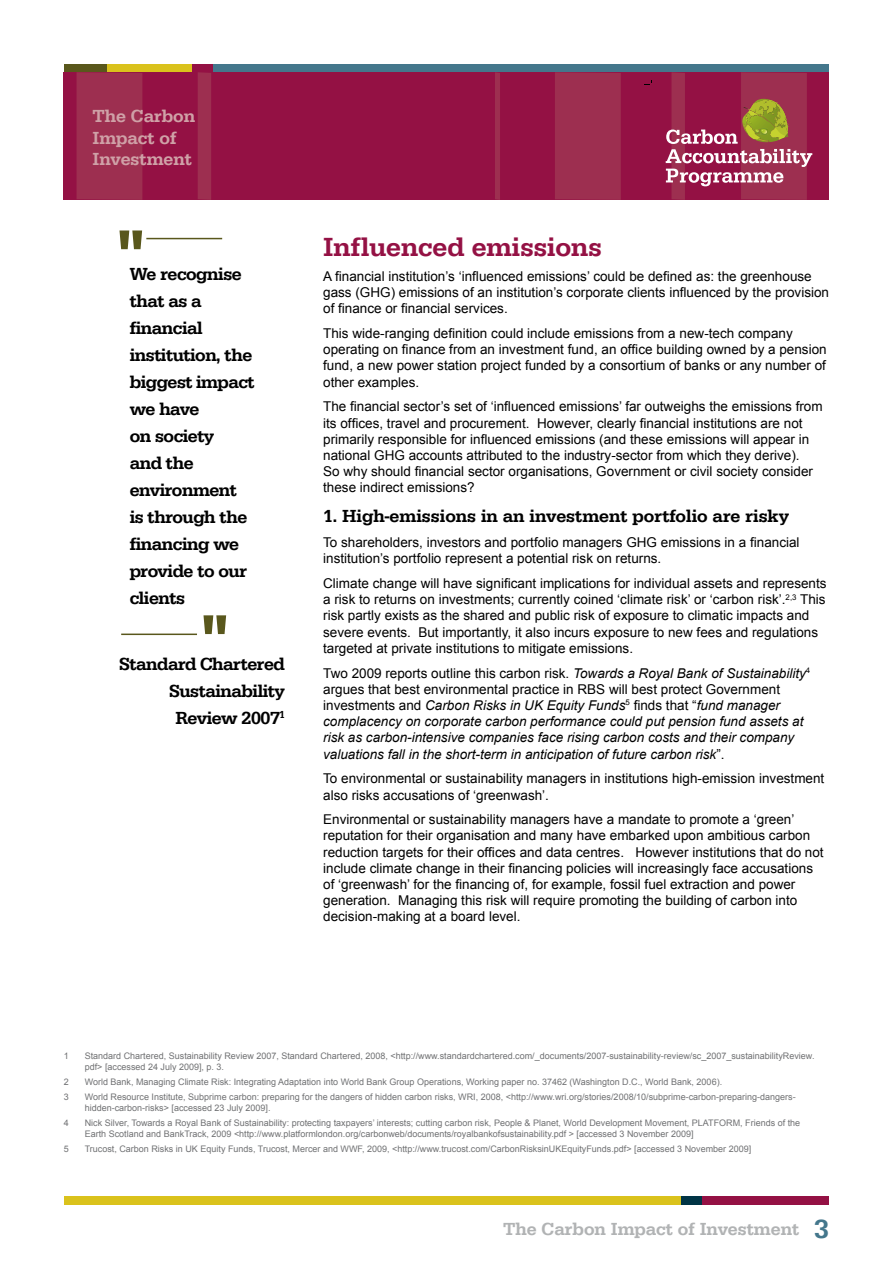
<style>
.page{position:relative;width:893px;height:1263px;background:#fff}
.page>*{position:absolute;margin:0;border:0;box-sizing:border-box;transform-origin:0 0}
.t1{font:500 72px "URW Egyptienne T";color:#59571c}
.t2{font:500 27px "URW Egyptienne T";color:#941144}
.t3{font:500 27px "URW Egyptienne T";color:#44778c}
.t4{font:500 18px/27px "URW Egyptienne T";letter-spacing:-.025em;color:#000}
.t5{font:500 18px "URW Egyptienne T";color:#000}
.t6{font:500 18px/21.6px "URW Egyptienne T";color:#cfa1a7}
.t7{font:500 18px "URW Egyptienne T";color:#b1b3b4}
.t8{font:13.5px/16.2px "Arial";color:#000}
.t9{font:italic 13.5px/16.2px "Arial";color:#000}
.t10{font:9px/10.8px "Arial";color:#707173}
.s1{font-style:normal}
</style>
<div class="page">
<div style="left:213px;top:64px;width:616px;height:8px;background:#44778c"></div>
<div style="left:191px;top:64px;width:22px;height:8px;background:#941144"></div>
<div style="left:106px;top:64px;width:85px;height:8px;background:#dac21c"></div>
<div style="left:64px;top:64px;width:42px;height:8px;background:#59571c"></div>
<div style="left:702px;top:1196px;width:127px;height:8px;background:#941144"></div>
<div style="left:680px;top:1196px;width:22px;height:8px;background:#003445"></div>
<div style="left:64px;top:1196px;width:616px;height:8px;background:#dac21c"></div>
<div style="left:64px;top:72px;width:765px;height:128px;background:#941144"></div>
<div style="left:77px;top:72px;width:65px;height:128px;background:#9d2f50"></div>
<div style="left:198px;top:72px;width:13px;height:128px;background:#9d2f50"></div>
<svg style="left:495px;top:72px;width:5px;height:128px"></svg>
<div style="left:555px;top:72px;width:66px;height:128px;background:#9d2f50"></div>
<svg style="left:666px;top:72px;width:146px;height:128px"></svg>
<hr style="left:146px;top:238px;width:76px;height:1px;background:#59571c">
<hr style="left:121px;top:633px;width:76px;height:2px;background:#59571c">
<h3 class="t6" style="left:92px;top:105px;width:104px">The Carbon<br>Impact of<br>Investment</h3>
<h1 class="t1" style="left:116px;top:212px;width:31px">"</h1>
<h3 class="t4" style="left:130px;top:260px;width:127px">We recognise that as a financial institution, the biggest impact we have<br>on society<br>and the environment is through the financing we provide to our clients</h3>
<h1 class="t1" style="left:200px;top:597px;width:31px">"</h1>
<h3 class="t4" style="left:119px;top:650px;width:167px;text-align:right">Standard Chartered<br>Sustainability<br>Review 2007<sup>1</sup></h3>
<h2 class="t2" style="left:323px;top:231px;width:280px">Influenced emissions</h2>
<p class="t8" style="left:323px;top:268px;width:507px">A financial institution’s ‘influenced emissions’ could be defined as: the greenhouse gass (GHG) emissions of an institution’s corporate clients influenced by the provision of finance or financial services.</p>
<p class="t8" style="left:323px;top:325px;width:505px">This wide-ranging definition could include emissions from a new-tech company operating on finance from an investment fund, an office building owned by a pension fund, a new power station project funded by a consortium of banks or any number of other examples.</p>
<p class="t8" style="left:323px;top:399px;width:501px">The financial sector’s set of ‘influenced emissions’ far outweighs the emissions from its offices, travel and procurement. However, clearly financial institutions are not primarily responsible for influenced emissions (and these emissions will appear in national GHG accounts attributed to the industry-sector from which they derive).<br>So why should financial sector organisations, Government or civil society consider these indirect emissions?</p>
<h3 class="t5" style="left:323px;top:506px;width:467px">1. High-emissions in an investment portfolio are risky</h3>
<p class="t8" style="left:323px;top:534px;width:478px">To shareholders, investors and portfolio managers GHG emissions in a financial institution’s portfolio represent a potential risk on returns.</p>
<p class="t8" style="left:323px;top:575px;width:505px">Climate change will have significant implications for individual assets and represents a risk to returns on investments; currently coined ‘climate risk’ or ‘carbon risk’.<sup>2,3</sup> This risk partly exists as the shared and public risk of exposure to climatic impacts and severe events. But importantly, it also incurs exposure to new fees and regulations targeted at private institutions to mitigate emissions.</p>
<p class="t9" style="left:323px;top:665px;width:489px"><span class="s1">Two 2009 reports outline this carbon risk.</span> Towards a Royal Bank of Sustainability<sup>4 </sup><span class="s1">argues that best environmental practice in RBS will best protect Government investments and</span> Carbon Risks in UK Equity Funds<sup>5</sup> <span class="s1">finds that “</span>fund manager complacency on corporate carbon performance could put pension fund assets at risk as carbon-intensive companies face rising carbon costs and their company valuations fall in the short-term in anticipation of future carbon risk<span class="s1">”.</span></p>
<p class="t8" style="left:323px;top:771px;width:503px">To environmental or sustainability managers in institutions high-emission investment also risks accusations of ‘greenwash’.</p>
<p class="t8" style="left:323px;top:811px;width:502px">Environmental or sustainability managers have a mandate to promote a ‘green’ reputation for their organisation and many have embarked upon ambitious carbon reduction targets for their offices and data centres. However institutions that do not include climate change in their financing policies will increasingly face accusations of ‘greenwash’ for the financing of, for example, fossil fuel extraction and power generation. Managing this risk will require promoting the building of carbon into decision-making at a board level.</p>
<p class="t10" style="left:64px;top:1051px;width:7px">1</p>
<p class="t10" style="left:85px;top:1051px;width:731px">Standard Chartered, Sustainability Review 2007, Standard Chartered, 2008, &lt;http://www.standardchartered.com/_documents/2007-sustainability-review/sc_2007_sustainabilityReview. pdf&gt; [accessed 24 July 2009], p. 3.</p>
<p class="t10" style="left:64px;top:1077px;width:7px">2</p>
<p class="t10" style="left:85px;top:1077px;width:639px">World Bank, Managing Climate Risk: Integrating Adaptation into World Bank Group Operations, Working paper no. 37462 (Washington D.C., World Bank, 2006).</p>
<p class="t10" style="left:64px;top:1092px;width:7px">3</p>
<p class="t10" style="left:85px;top:1092px;width:712px">World Resource Institute, Subprime carbon: preparing for the dangers of hidden carbon risks, WRI, 2008, &lt;http://www.wri.org/stories/2008/10/subprime-carbon-preparing-dangers&shy;hidden-carbon-risks&gt; [accessed 23 July 2009].</p>
<p class="t10" style="left:64px;top:1118px;width:7px">4</p>
<p class="t10" style="left:85px;top:1118px;width:717px">Nick Silver, Towards a Royal Bank of Sustainability: protecting taxpayers’ interests; cutting carbon risk, People &amp; Planet, World Development Movement, PLATFORM, Friends of the<br>Earth Scotland and BankTrack, 2009 &lt;http://www.platformlondon.org/carbonweb/documents/royalbankofsustainability.pdf &gt; [accessed 3 November 2009]</p>
<p class="t10" style="left:64px;top:1143px;width:7px">5</p>
<p class="t10" style="left:85px;top:1143px;width:668px">Trucost, Carbon Risks in UK Equity Funds, Trucost, Mercer and WWF, 2009, &lt;http://www.trucost.com/CarbonRisksinUKEquityFunds.pdf&gt; [accessed 3 November 2009]</p>
<h3 class="t7" style="left:503px;top:1219px;width:298px">The Carbon Impact of Investment</h3>
<h2 class="t3" style="left:814px;top:1213px;width:16px">3</h2>
</div>
